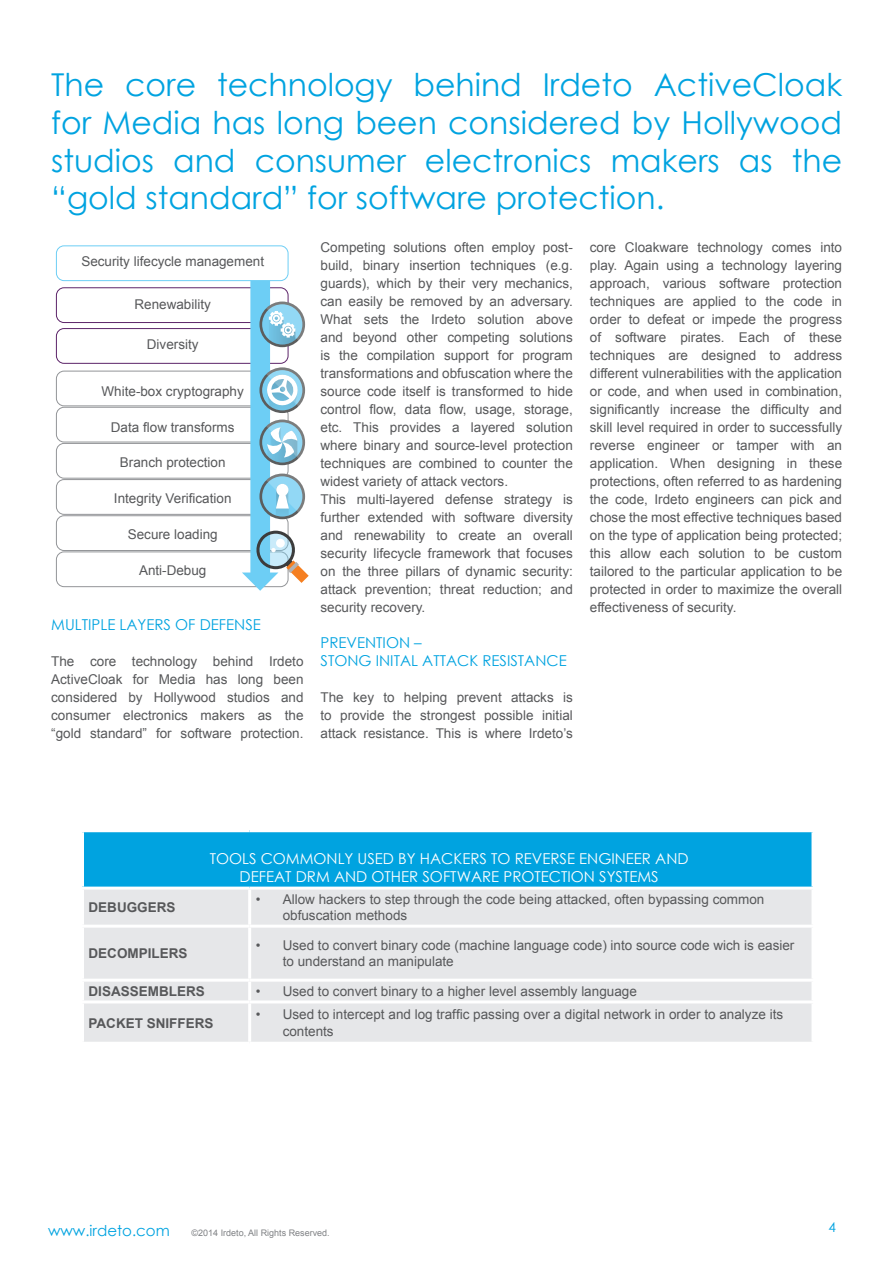
<style>
.page{position:relative;width:893px;height:1263px;background:#fff}
.page>*{position:absolute;margin:0;border:0;box-sizing:border-box;transform-origin:0 0}
.t1{font:31.5px/37.8px "Century Gothic";color:#00a3e0;text-align:justify}
.bullets{font:15px/18px "Century Gothic";color:#fff;text-align:center}
.t2{font:15px "Century Gothic";color:#00a3e0}
.t3{font:13.5px/18px "Arial";color:#57585a;text-align:justify}
.t4{font:700 13.5px "Arial";color:#57585a}
.t5{font:13.5px "Century Gothic";color:#00a3e0}
.t6{font:9px "Arial";color:#808285}
</style>
<div class="page">
<div style="left:56px;top:371px;width:233px;height:35px;border:1px solid #939598;border-radius:8px"></div>
<div style="left:56px;top:328px;width:233px;height:36px;border:1px solid #5c2469;border-radius:8px"></div>
<div style="left:56px;top:287px;width:233px;height:36px;border:1px solid #5c2469;border-radius:8px"></div>
<div style="left:56px;top:245px;width:233px;height:36px;border:1px solid #6dcef5;border-radius:8px"></div>
<div style="left:56px;top:407px;width:233px;height:35px;border:1px solid #939598;border-radius:8px"></div>
<div style="left:56px;top:443px;width:233px;height:36px;border:1px solid #939598;border-radius:8px"></div>
<div style="left:56px;top:479px;width:233px;height:36px;border:1px solid #939598;border-radius:8px"></div>
<div style="left:56px;top:515px;width:233px;height:36px;border:1px solid #939598;border-radius:8px"></div>
<div style="left:56px;top:551px;width:233px;height:36px;border:1px solid #939598;border-radius:8px"></div>
<svg style="left:242px;top:281px;width:67px;height:310px"></svg>
<div style="left:82px;top:831px;width:731px;height:57px;background:#00a3e0"></div>
<div style="left:84px;top:890px;width:727px;height:152px;background:#e6e7e9"></div>
<hr style="left:81px;top:829px;width:169px;height:3px;background:#fff">
<hr style="left:81px;top:832px;width:3px;height:55px;background:#fff">
<hr style="left:250px;top:829px;width:564px;height:3px;background:#fff">
<hr style="left:811px;top:832px;width:3px;height:55px;background:#fff">
<hr style="left:81px;top:887px;width:169px;height:3px;background:#fff">
<hr style="left:250px;top:887px;width:564px;height:3px;background:#fff">
<hr style="left:248px;top:890px;width:3px;height:35px;background:#fff">
<hr style="left:81px;top:925px;width:169px;height:3px;background:#fff">
<hr style="left:250px;top:925px;width:564px;height:3px;background:#fff">
<hr style="left:248px;top:928px;width:3px;height:51px;background:#fff">
<hr style="left:81px;top:979px;width:169px;height:3px;background:#fff">
<hr style="left:250px;top:979px;width:564px;height:3px;background:#fff">
<hr style="left:248px;top:982px;width:3px;height:18px;background:#fff">
<hr style="left:81px;top:1000px;width:169px;height:3px;background:#fff">
<hr style="left:250px;top:1000px;width:564px;height:3px;background:#fff">
<hr style="left:248px;top:1003px;width:3px;height:39px;background:#fff">
<p class="t1" style="left:51px;top:65px;width:792px">The core technology behind Irdeto ActiveCloak for Media has long been considered by Hollywood studios and consumer electronics makers as the “gold standard” for software protection.</p>
<p class="t3" style="left:81px;top:253px;width:184px">Security lifecycle management</p>
<p class="t3" style="left:135px;top:295px;width:78px">Renewability</p>
<p class="t3" style="left:147px;top:335px;width:53px">Diversity</p>
<p class="t3" style="left:102px;top:382px;width:144px">White-box cryptography</p>
<p class="t3" style="left:111px;top:418px;width:125px">Data flow transforms</p>
<p class="t3" style="left:120px;top:454px;width:107px">Branch protection</p>
<p class="t3" style="left:114px;top:490px;width:119px">Integrity Verification</p>
<p class="t3" style="left:128px;top:526px;width:91px">Secure loading</p>
<p class="t3" style="left:139px;top:562px;width:69px">Anti-Debug</p>
<p class="t2" style="left:51px;top:614px;width:211px">MULTIPLE LAYERS OF DEFENSE</p>
<p class="t3" style="left:51px;top:652px;width:254px">The core technology behind Irdeto ActiveCloak for Media has long been considered by Hollywood studios and consumer electronics makers as the “gold standard” for software protection.</p>
<p class="t3" style="left:321px;top:238px;width:254px">Competing solutions often employ post&shy;build, binary insertion techniques (e.g. guards), which by their very mechanics, can easily be removed by an adversary.<br>What sets the Irdeto solution above and beyond other competing solutions is the compilation support for program transformations and obfuscation where the source code itself is transformed to hide control flow, data flow, usage, storage, etc. This provides a layered solution where binary and source-level protection techniques are combined to counter the widest variety of attack vectors.</p>
<p class="t3" style="left:321px;top:490px;width:254px">This multi-layered defense strategy is further extended with software diversity and renewability to create an overall security lifecycle framework that focuses on the three pillars of dynamic security: attack prevention; threat reduction; and security recovery.</p>
<p class="t2" style="left:321px;top:632px;width:103px">PREVENTION –</p>
<p class="t2" style="left:321px;top:650px;width:248px">STONG INITAL ATTACK RESISTANCE</p>
<p class="t3" style="left:321px;top:688px;width:254px">The key to helping prevent attacks is to provide the strongest possible initial attack resistance. This is where Irdeto’s</p>
<p class="t3" style="left:590px;top:238px;width:254px">core Cloakware technology comes into play. Again using a technology layering approach, various software protection techniques are applied to the code in order to defeat or impede the progress of software pirates. Each of these techniques are designed to address different vulnerabilities with the application or code, and when used in combination, significantly increase the difficulty and skill level required in order to successfully reverse engineer or tamper with an application. When designing in these protections, often referred to as hardening the code, Irdeto engineers can pick and chose the most effective techniques based on the type of application being protected; this allow each solution to be custom tailored to the particular application to be protected in order to maximize the overall effectiveness of security.</p>
<p class="bullets" style="left:210px;top:849px;width:480px">TOOLS COMMONLY USED BY HACKERS TO REVERSE ENGINEER AND<br>DEFEAT DRM AND OTHER SOFTWARE PROTECTION SYSTEMS</p>
<p class="t4" style="left:88px;top:898px;width:89px">DEBUGGERS</p>
<p class="t3" style="left:283px;top:891px;width:483px;line-height:16.2px;text-indent:-27px">• Allow hackers to step through the code being attacked, often bypassing common obfuscation methods</p>
<p class="t4" style="left:88px;top:944px;width:101px">DECOMPILERS</p>
<p class="t3" style="left:283px;top:937px;width:513px;line-height:16.2px;text-indent:-27px">• Used to convert binary code (machine language code) into source code wich is easier to understand an manipulate</p>
<p class="t4" style="left:88px;top:982px;width:118px">DISASSEMBLERS</p>
<p class="t3" style="left:256px;top:982px;width:383px">• Used to convert binary to a higher level assembly language</p>
<p class="t4" style="left:88px;top:1014px;width:127px">PACKET SNIFFERS</p>
<p class="t3" style="left:283px;top:1007px;width:502px;line-height:16.2px;text-indent:-27px">• Used to intercept and log traffic passing over a digital network in order to analyze its contents</p>
<p class="t2" style="left:48px;top:1220px;width:123px">www.irdeto.com</p>
<p class="t6" style="left:192px;top:1226px;width:140px">©2014 Irdeto, All Rights Reserved.</p>
<p class="t5" style="left:828px;top:1218px;width:9px">4</p>
</div>
